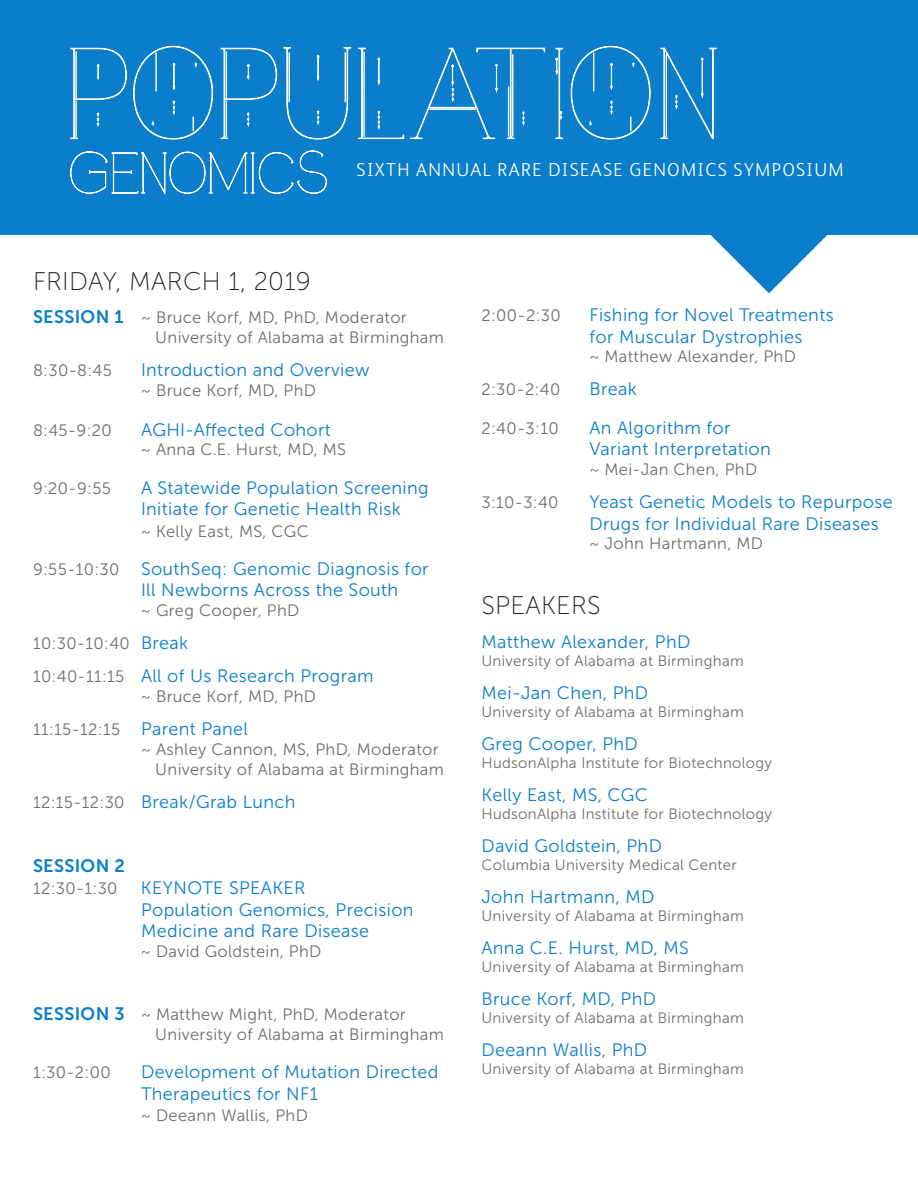
<style>
.page{position:relative;width:918px;height:1188px;background:#fff}
.page>*{position:absolute;margin:0;border:0;box-sizing:border-box;transform-origin:0 0}
.t1{font:25.5px "Museo Sans 100";letter-spacing:.01em;color:#231f20}
.t2{font:300 18.75px "FS Albert";letter-spacing:.07em;color:#fff}
.t3{font:18px/21.6px "Museo Sans 300";letter-spacing:.02em;color:#0a7eca}
.t4{font:18px "Museo Sans 700";letter-spacing:.02em;color:#0a7eca}
.t5{font:16.5px "Museo Sans 300";letter-spacing:.02em;color:#6c6d70}
.t6{font:15px "Museo Sans 300";letter-spacing:.02em;color:#6c6d70}
.s1{font-family:"Museo Sans 700";font-size:18px;color:#0a7eca}
.s2{font-size:16.5px;color:#6c6d70}
.s3{font-size:18px;color:#0a7eca}
</style>
<div class="page">
<div style="left:0;top:0;width:918px;height:234px;background:#0a7eca"></div>
<svg style="left:707px;top:234px;width:124px;height:59px"></svg>
<svg style="left:70px;top:47px;width:57px;height:92px"></svg>
<svg style="left:133px;top:46px;width:80px;height:94px"></svg>
<svg style="left:220px;top:47px;width:57px;height:92px"></svg>
<svg style="left:283px;top:47px;width:69px;height:93px"></svg>
<svg style="left:358px;top:47px;width:187px;height:92px"></svg>
<svg style="left:555px;top:47px;width:8px;height:92px"></svg>
<svg style="left:570px;top:46px;width:81px;height:94px"></svg>
<svg style="left:660px;top:47px;width:57px;height:93px"></svg>
<svg style="left:70px;top:150px;width:257px;height:45px"></svg>
<p class="t2" style="left:357px;top:158px;width:489px">SIXTH ANNUAL RARE DISEASE GENOMICS SYMPOSIUM</p>
<p class="t1" style="left:33px;top:268px;width:280px">FRIDAY, MARCH 1, 2019</p>
<p class="t5" style="left:33px;top:309px;width:375px"><span class="s1">SESSION 1</span> ~ Bruce Korf, MD, PhD, Moderator</p>
<p class="t5" style="left:155px;top:329px;width:290px">University of Alabama at Birmingham</p>
<p class="t5" style="left:33px;top:362px;width:80px">8:30-8:45</p>
<p class="t3" style="left:141px;top:359px;width:230px">Introduction and Overview</p>
<p class="t5" style="left:141px;top:382px;width:177px">~ Bruce Korf, MD, PhD</p>
<p class="t5" style="left:33px;top:421px;width:80px">8:45-9:20</p>
<p class="t3" style="left:141px;top:419px;width:191px">AGHI-Affected Cohort</p>
<p class="t5" style="left:141px;top:441px;width:207px">~ Anna C.E. Hurst, MD, MS</p>
<p class="t5" style="left:33px;top:479px;width:80px">9:20-9:55</p>
<p class="t3" style="left:141px;top:477px;width:289px">A Statewide Population Screening<br>Initiate for Genetic Health Risk</p>
<p class="t5" style="left:141px;top:522px;width:169px">~ Kelly East, MS, CGC</p>
<p class="t3" style="left:141px;top:558px;width:289px;text-indent:-108px"><span class="s2">9:55-10:30</span> SouthSeq: Genomic Diagnosis for<br>Ill Newborns Across the South</p>
<p class="t5" style="left:141px;top:602px;width:160px">~ Greg Cooper, PhD</p>
<p class="t5" style="left:33px;top:635px;width:157px">10:30-10:40 <span class="s3">Break</span></p>
<p class="t3" style="left:33px;top:665px;width:342px"><span class="s2">10:40-11:15</span> All of Us Research Program</p>
<p class="t5" style="left:141px;top:688px;width:177px">~ Bruce Korf, MD, PhD</p>
<p class="t5" style="left:33px;top:721px;width:217px">11:15-12:15 <span class="s3">Parent Panel</span></p>
<p class="t5" style="left:141px;top:740px;width:299px">~ Ashley Cannon, MS, PhD, Moderator</p>
<p class="t5" style="left:155px;top:760px;width:290px">University of Alabama at Birmingham</p>
<p class="t3" style="left:33px;top:791px;width:264px"><span class="s2">12:15-12:30</span> Break/Grab Lunch</p>
<p class="t4" style="left:33px;top:856px;width:93px">SESSION 2</p>
<p class="t5" style="left:33px;top:880px;width:86px">12:30-1:30</p>
<p class="t3" style="left:141px;top:877px;width:166px">KEYNOTE SPEAKER</p>
<p class="t3" style="left:141px;top:899px;width:274px">Population Genomics, Precision<br>Medicine and Rare Disease</p>
<p class="t5" style="left:141px;top:943px;width:182px">~ David Goldstein, PhD</p>
<p class="t5" style="left:33px;top:1006px;width:374px"><span class="s1">SESSION 3</span> ~ Matthew Might, PhD, Moderator</p>
<p class="t5" style="left:155px;top:1025px;width:290px">University of Alabama at Birmingham</p>
<p class="t5" style="left:33px;top:1063px;width:79px">1:30-2:00</p>
<p class="t3" style="left:141px;top:1061px;width:299px">Development of Mutation Directed<br>Therapeutics for NF1</p>
<p class="t5" style="left:141px;top:1107px;width:168px">~ Deeann Wallis, PhD</p>
<p class="t5" style="left:482px;top:306px;width:81px">2:00-2:30</p>
<p class="t3" style="left:590px;top:304px;width:246px">Fishing for Novel Treatments</p>
<p class="t3" style="left:590px;top:326px;width:215px">for Muscular Dystrophies</p>
<p class="t5" style="left:589px;top:348px;width:208px">~ Matthew Alexander, PhD</p>
<p class="t5" style="left:482px;top:381px;width:80px">2:30-2:40</p>
<p class="t3" style="left:590px;top:379px;width:49px">Break</p>
<p class="t5" style="left:482px;top:419px;width:79px">2:40-3:10</p>
<p class="t3" style="left:590px;top:417px;width:143px">An Algorithm for</p>
<p class="t3" style="left:590px;top:438px;width:183px">Variant Interpretation</p>
<p class="t5" style="left:589px;top:460px;width:169px">~ Mei-Jan Chen, PhD</p>
<p class="t5" style="left:482px;top:493px;width:79px">3:10-3:40</p>
<p class="t3" style="left:590px;top:491px;width:305px">Yeast Genetic Models to Repurpose</p>
<p class="t3" style="left:590px;top:513px;width:291px">Drugs for Individual Rare Diseases</p>
<p class="t5" style="left:589px;top:535px;width:175px">~ John Hartmann, MD</p>
<p class="t1" style="left:482px;top:592px;width:121px">SPEAKERS</p>
<p class="t3" style="left:482px;top:631px;width:210px">Matthew Alexander, PhD</p>
<p class="t6" style="left:482px;top:653px;width:264px">University of Alabama at Birmingham</p>
<p class="t3" style="left:482px;top:682px;width:168px">Mei-Jan Chen, PhD</p>
<p class="t6" style="left:482px;top:704px;width:264px">University of Alabama at Birmingham</p>
<p class="t3" style="left:482px;top:733px;width:158px">Greg Cooper, PhD</p>
<p class="t6" style="left:482px;top:755px;width:292px">HudsonAlpha Institute for Biotechnology</p>
<p class="t3" style="left:482px;top:784px;width:168px">Kelly East, MS, CGC</p>
<p class="t6" style="left:482px;top:806px;width:292px">HudsonAlpha Institute for Biotechnology</p>
<p class="t3" style="left:482px;top:835px;width:182px">David Goldstein, PhD</p>
<p class="t6" style="left:482px;top:857px;width:257px">Columbia University Medical Center</p>
<p class="t3" style="left:482px;top:886px;width:174px">John Hartmann, MD</p>
<p class="t6" style="left:482px;top:908px;width:264px">University of Alabama at Birmingham</p>
<p class="t3" style="left:482px;top:937px;width:209px">Anna C.E. Hurst, MD, MS</p>
<p class="t6" style="left:482px;top:959px;width:264px">University of Alabama at Birmingham</p>
<p class="t3" style="left:482px;top:988px;width:176px">Bruce Korf, MD, PhD</p>
<p class="t6" style="left:482px;top:1010px;width:264px">University of Alabama at Birmingham</p>
<p class="t3" style="left:482px;top:1039px;width:167px">Deeann Wallis, PhD</p>
<p class="t6" style="left:482px;top:1061px;width:264px">University of Alabama at Birmingham</p>
</div>
